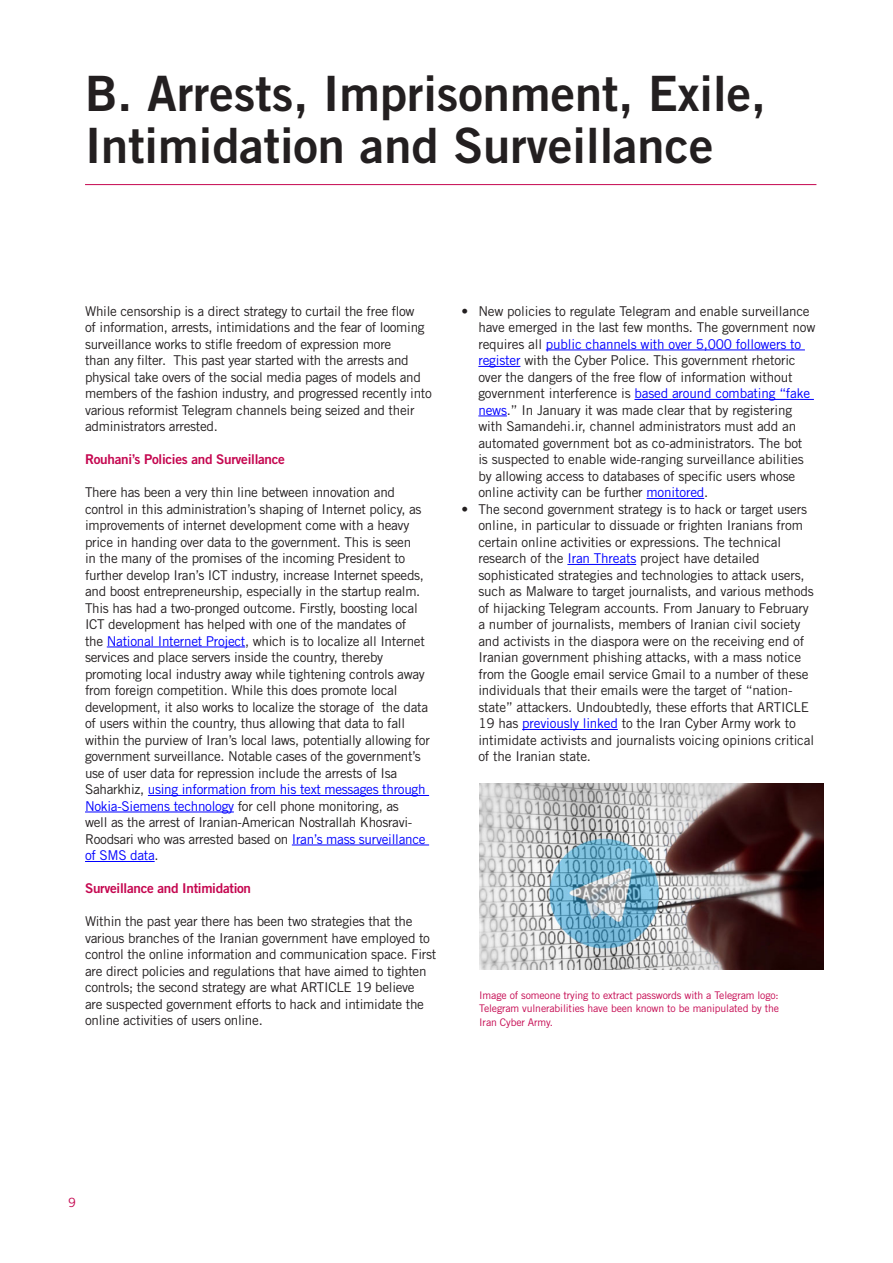
<style>
.page{position:relative;width:893px;height:1263px;background:#fff}
.page>*{position:absolute;margin:0;border:0;box-sizing:border-box;transform-origin:0 0}
.Header_01{font:48.75px/52.5px "Trade Gothic LT Std Bd 2";color:#231f20}
.Body{font:13.5px/16.5px "Trade Gothic LT Std";letter-spacing:-.02em;color:#231f20}
.Body-2{font:13.5px "Trade Gothic LT Std Bd 2";letter-spacing:-.02em;color:#c50750}
.t1{font:12.75px "Trade Gothic LT Std";color:#c50750}
.Body-3{font:10.5px/13.5px "Trade Gothic LT Std";letter-spacing:-.015em;color:#c50750;text-align:justify}
.s1{color:#00f}
</style>
<div class="page">
<hr style="left:85px;top:184px;width:731px;height:1px;background:#c50750">
<hr style="left:107px;top:647px;width:138px;height:1px;background:#00f">
<hr style="left:148px;top:795px;width:281px;height:1px;background:#00f">
<hr style="left:85px;top:812px;width:149px;height:1px;background:#00f">
<hr style="left:292px;top:845px;width:137px;height:1px;background:#00f">
<hr style="left:85px;top:861px;width:70px;height:1px;background:#00f">
<hr style="left:546px;top:350px;width:259px;height:1px;background:#00f">
<hr style="left:478px;top:366px;width:42px;height:1px;background:#00f">
<hr style="left:634px;top:399px;width:180px;height:1px;background:#00f">
<svg style="left:478px;top:416px;width:29px;height:1px"></svg>
<hr style="left:647px;top:498px;width:57px;height:1px;background:#00f">
<hr style="left:567px;top:564px;width:69px;height:1px;background:#00f">
<hr style="left:522px;top:729px;width:96px;height:1px;background:#00f">
<img style="left:480px;top:783px;width:344px;height:187px">
<p class="Header_01" style="left:85px;top:66px;width:682px">B. Arrests, Imprisonment, Exile,<br>Intimidation and Surveillance</p>
<p class="Body" style="left:85px;top:302px;width:348px">While censorship is a direct strategy to curtail the free flow<br>of information, arrests, intimidations and the fear of looming surveillance works to stifle freedom of expression more<br>than any filter. This past year started with the arrests and physical take overs of the social media pages of models and members of the fashion industry, and progressed recently into various reformist Telegram channels being seized and their administrators arrested.</p>
<p class="Body-2" style="left:85px;top:451px;width:202px">Rouhani’s Policies and Surveillance</p>
<p class="Body" style="left:85px;top:484px;width:346px">There has been a very thin line between innovation and control in this administration’s shaping of Internet policy, as improvements of internet development come with a heavy price in handing over data to the government. This is seen<br>in the many of the promises of the incoming President to further develop Iran’s ICT industry, increase Internet speeds, and boost entrepreneurship, especially in the startup realm.<br>This has had a two-pronged outcome. Firstly, boosting local ICT development has helped with one of the mandates of<br>the <span class="s1">National Internet Project</span>, which is to localize all Internet services and place servers inside the country, thereby promoting local industry away while tightening controls away from foreign competition. While this does promote local development, it also works to localize the storage of the data of users within the country, thus allowing that data to fall within the purview of Iran’s local laws, potentially allowing for government surveillance. Notable cases of the government’s use of user data for repression include the arrests of Isa Saharkhiz, <span class="s1">using information from his text messages through Nokia-Siemens technology</span> for cell phone monitoring, as<br>well as the arrest of Iranian-American Nostrallah Khosravi-Roodsari who was arrested based on <span class="s1">Iran’s mass surveillance of SMS data</span>.</p>
<p class="Body-2" style="left:85px;top:880px;width:168px">Surveillance and Intimidation</p>
<p class="Body" style="left:85px;top:913px;width:353px">Within the past year there has been two strategies that the various branches of the Iranian government have employed to control the online information and communication space. First are direct policies and regulations that have aimed to tighten controls; the second strategy are what ARTICLE 19 believe<br>are suspected government efforts to hack and intimidate the online activities of users online.</p>
<p class="Body" style="left:478px;top:302px;width:338px;text-indent:-17px">• New policies to regulate Telegram and enable surveillance have emerged in the last few months. The government now requires all <span class="s1">public channels with over 5,000 followers to register</span> with the Cyber Police. This government rhetoric over the dangers of the free flow of information without government interference is <span class="s1">based around combating “fake news</span>.” In January it was made clear that by registering with Samandehi.ir, channel administrators must add an automated government bot as co-administrators. The bot<br>is suspected to enable wide-ranging surveillance abilities by allowing access to databases of specific users whose online activity can be further <span class="s1">monitored</span>.</p>
<p class="Body" style="left:478px;top:500px;width:337px;text-indent:-17px">• The second government strategy is to hack or target users online, in particular to dissuade or frighten Iranians from certain online activities or expressions. The technical research of the <span class="s1">Iran Threats</span> project have detailed sophisticated strategies and technologies to attack users, such as Malware to target journalists, and various methods of hijacking Telegram accounts. From January to February a number of journalists, members of Iranian civil society and activists in the diaspora were on the receiving end of Iranian government phishing attacks, with a mass notice from the Google email service Gmail to a number of these individuals that their emails were the target of “nation&shy;state” attackers. Undoubtedly, these efforts that ARTICLE 19 has <span class="s1">previously linked</span> to the Iran Cyber Army work to intimidate activists and journalists voicing opinions critical of the Iranian state.</p>
<p class="Body-3" style="left:479px;top:988px;width:301px">Image of someone trying to extract passwords with a Telegram logo:<br>Telegram vulnerabilities have been known to be manipulated by the Iran Cyber Army.</p>
<p class="t1" style="left:68px;top:1194px;width:9px">9</p>
</div>
